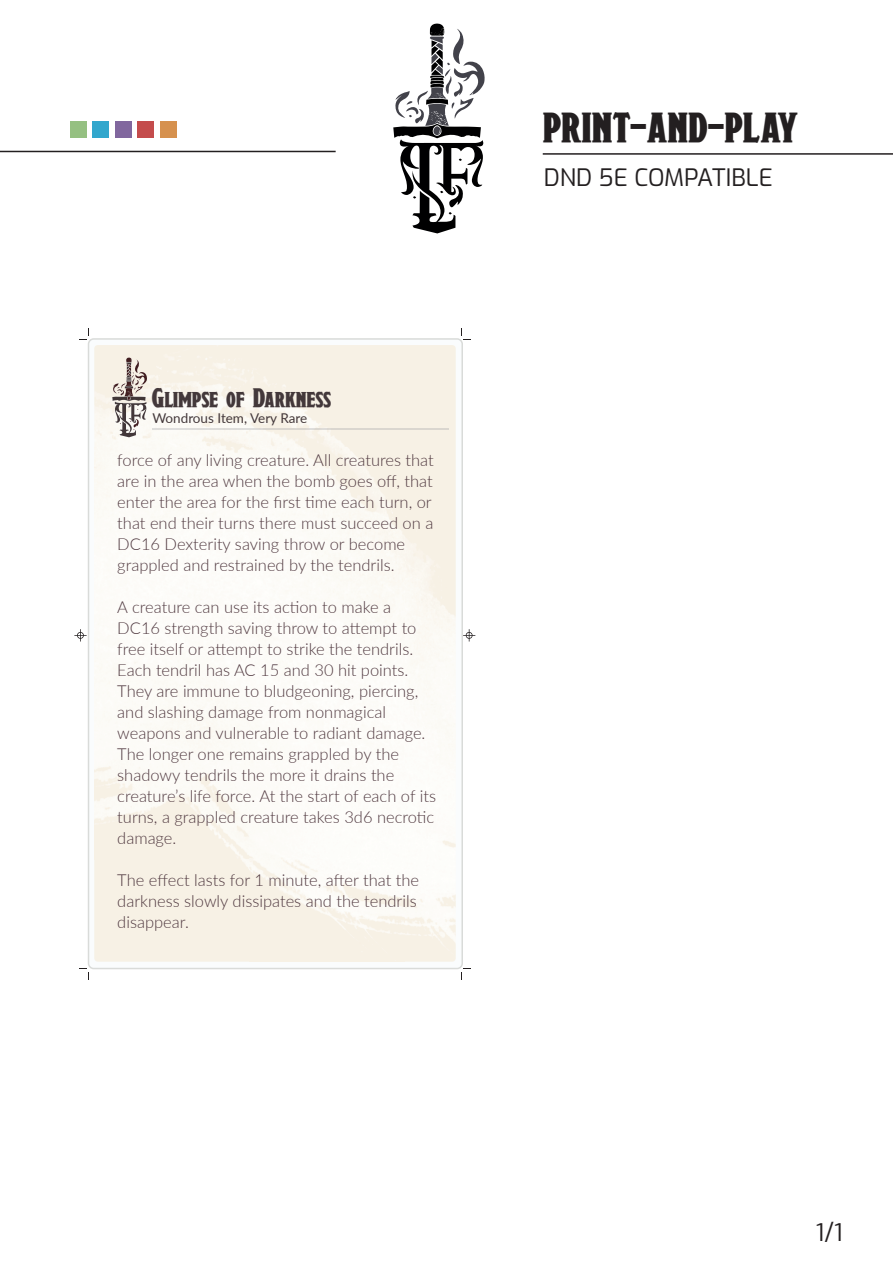
<style>
.page{position:relative;width:893px;height:1263px;background:#fff}
.page>*{position:absolute;margin:0;border:0;box-sizing:border-box;transform-origin:0 0}
.t1{font:700 42.45px "Draconis";color:#231f20}
.t2{font:700 27px "Draconis";color:#43383a}
.t3{font:24px "Exo";color:#231f20}
.t4{font:300 16.5px/21px "Lato";color:#503940}
.t5{font:13.5px "Lato";color:#43383a}
</style>
<div class="page">
<hr style="left:0;top:151px;width:336px;height:1px;background:#231f20">
<hr style="left:543px;top:153px;width:350px;height:2px;background:#231f20">
<div style="left:71px;top:121px;width:16px;height:16px;background:#95c081"></div>
<div style="left:93px;top:121px;width:16px;height:16px;background:#32a7cd"></div>
<div style="left:115px;top:121px;width:16px;height:16px;background:#81679e"></div>
<div style="left:137px;top:121px;width:16px;height:16px;background:#c44c4c"></div>
<div style="left:161px;top:121px;width:16px;height:16px;background:#d6914e"></div>
<svg style="left:393px;top:23px;width:92px;height:210px"></svg>
<svg style="left:79px;top:328px;width:10px;height:12px"></svg>
<svg style="left:80px;top:968px;width:9px;height:11px"></svg>
<svg style="left:461px;top:968px;width:10px;height:11px"></svg>
<svg style="left:74px;top:629px;width:13px;height:12px"></svg>
<svg style="left:463px;top:629px;width:12px;height:12px"></svg>
<svg style="left:461px;top:328px;width:10px;height:12px"></svg>
<div style="left:89px;top:339px;width:373px;height:629px;background:#fafcfd;border-radius:5px"></div>
<div style="left:88px;top:338px;width:375px;height:631px;border:2px solid #d9dbd9;border-radius:5px"></div>
<img style="left:94px;top:345px;width:362px;height:617px">
<img style="left:136px;top:410px;width:10px;height:12px">
<img style="left:115px;top:410px;width:21px;height:27px">
<svg style="left:129px;top:418px;width:10px;height:13px"></svg>
<svg style="left:113px;top:358px;width:34px;height:52px;background:#bfb4ae"></svg>
<img style="left:153px;top:428px;width:295px;height:2px">
<h2 class="t2" style="left:153px;top:381px;width:181px">Glimpse of Darkness</h2>
<p class="t5" style="left:152px;top:408px;width:156px">Wondrous Item, Very Rare</p>
<p class="t4" style="left:117px;top:449px;width:318px">force of any living creature. All creatures that are in the area when the bomb goes off, that enter the area for the first time each turn, or that end their turns there must succeed on a DC16 Dexterity saving throw or become grappled and restrained by the tendrils.</p>
<p class="t4" style="left:117px;top:596px;width:320px">A creature can use its action to make a DC16 strength saving throw to attempt to free itself or attempt to strike the tendrils.<br>Each tendril has AC 15 and 30 hit points.<br>They are immune to bludgeoning, piercing, and slashing damage from nonmagical weapons and vulnerable to radiant damage.<br>The longer one remains grappled by the shadowy tendrils the more it drains the creature’s life force. At the start of each of its turns, a grappled creature takes 3d6 necrotic damage.</p>
<p class="t4" style="left:117px;top:869px;width:303px">The effect lasts for 1 minute, after that the darkness slowly dissipates and the tendrils disappear.</p>
<h1 class="t1" style="left:544px;top:101px;width:257px">PRINT-AND-PLAY</h1>
<h3 class="t3" style="left:544px;top:160px;width:231px">DND 5E COMPATIBLE</h3>
<h3 class="t3" style="left:816px;top:1214px;width:29px">1/1</h3>
</div>
